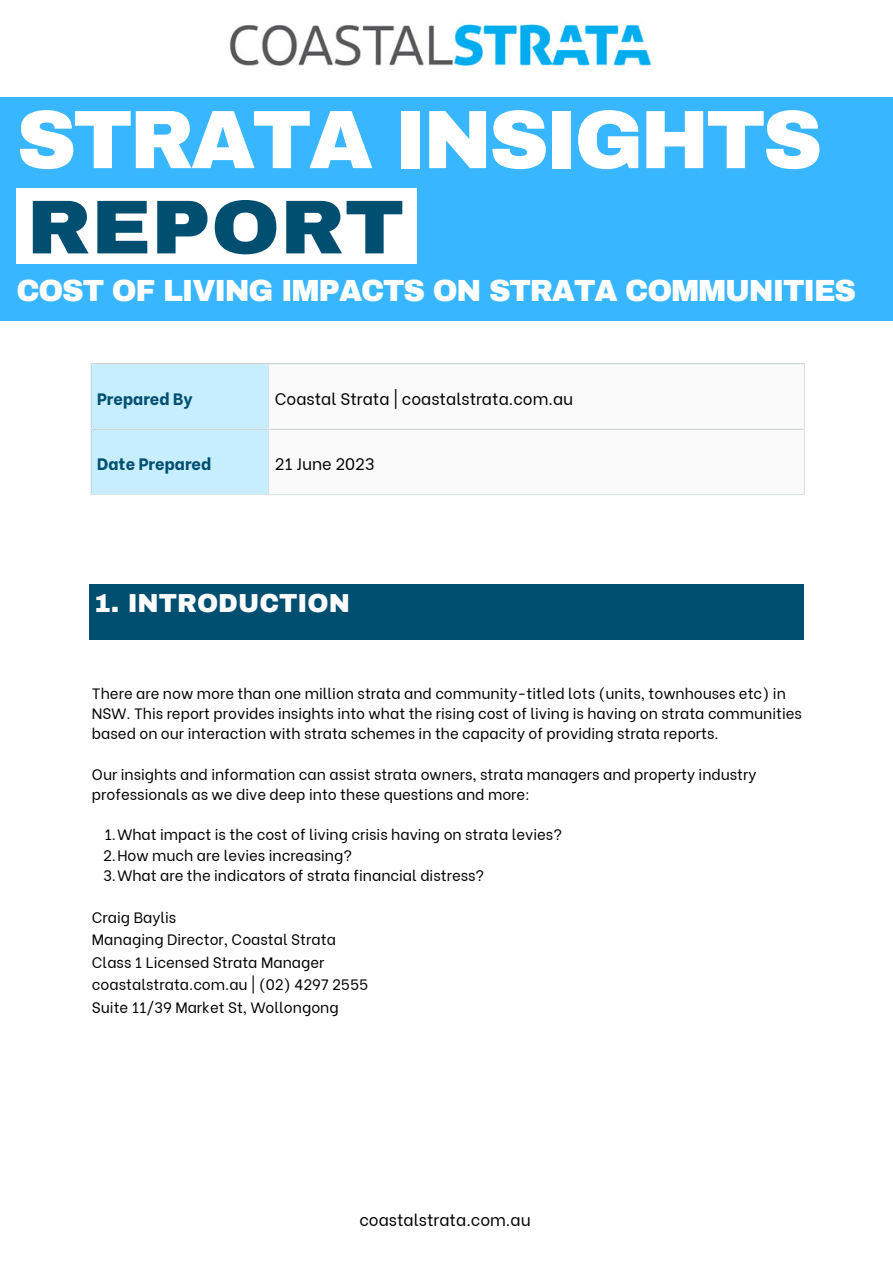
<style>
.page{position:relative;width:893px;height:1264px;background:#fff}
.page>*{position:absolute;margin:0;border:0;box-sizing:border-box;transform-origin:0 0}
.t1{font:900 82.95px "Archivo";letter-spacing:-.04em;color:#fff}
.t2{font:900 76.35px "Archivo";color:#004e70;scale:1.09 1}
.t3{font:900 29.85px "Archivo";letter-spacing:-.04em;color:#fff}
.t4{font:900 25.5px "Archivo";color:#fff}
.t5{font:16.5px "Be Vietnam";color:#000}
.t6{font:800 16.5px "Be Vietnam";color:#014f70}
.t7{font:15px/20.2px "Be Vietnam";color:#000}
</style>
<div class="page">
<img style="left:229px;top:24px;width:422px;height:42px">
<div style="left:0;top:97px;width:892px;height:224px;background:#38b6ff"></div>
<div style="left:16px;top:189px;width:401px;height:75px;background:#fff"></div>
<div style="left:92px;top:364px;width:176px;height:130px;background:#c7eeff"></div>
<svg style="left:269px;top:364px;width:534px;height:130px"></svg>
<hr style="left:91px;top:364px;width:1px;height:130px;background:#e0e8eb">
<hr style="left:268px;top:364px;width:1px;height:130px;background:#e0e8eb">
<hr style="left:803px;top:364px;width:1px;height:130px;background:#e0e8eb">
<hr style="left:91px;top:363px;width:713px;height:1px;background:#e0e8eb">
<hr style="left:91px;top:428px;width:713px;height:1px;background:#e0e8eb">
<hr style="left:91px;top:494px;width:713px;height:1px;background:#e0e8eb">
<div style="left:89px;top:584px;width:714px;height:55px;background:#014f70"></div>
<p class="t1" style="left:16px;top:95px;width:807px">STRATA INSIGHTS</p>
<p class="t2" style="left:27px;top:186px;width:348px">REPORT</p>
<p class="t3" style="left:16px;top:275px;width:841px">COST OF LIVING IMPACTS ON STRATA COMMUNITIES</p>
<p class="t6" style="left:97px;top:385px;width:97px">Prepared By</p>
<p class="t5" style="left:275px;top:385px;width:300px">Coastal Strata | coastalstrata.com.au</p>
<p class="t6" style="left:97px;top:450px;width:115px">Date Prepared</p>
<p class="t5" style="left:275px;top:450px;width:101px">21 June 2023</p>
<p class="t4" style="left:94px;top:590px;width:258px">1. INTRODUCTION</p>
<p class="t7" style="left:92px;top:681px;width:711px">There are now more than one million strata and community-titled lots (units, townhouses etc) in<br>NSW. This report provides insights into what the rising cost of living is having on strata communities based on our interaction with strata schemes in the capacity of providing strata reports.</p>
<p class="t7" style="left:92px;top:762px;width:666px">Our insights and information can assist strata owners, strata managers and property industry professionals as we dive deep into these questions and more:</p>
<p class="t7" style="left:104px;top:823px;width:459px">1.What impact is the cost of living crisis having on strata levies?</p>
<p class="t7" style="left:103px;top:843px;width:250px">2.How much are levies increasing?</p>
<p class="t7" style="left:103px;top:863px;width:382px">3.What are the indicators of strata financial distress?</p>
<p class="t7" style="left:92px;top:905px;width:86px">Craig Baylis</p>
<p class="t7" style="left:92px;top:927px;width:245px">Managing Director, Coastal Strata</p>
<p class="t7" style="left:92px;top:950px;width:234px">Class 1 Licensed Strata Manager</p>
<p class="t7" style="left:92px;top:972px;width:277px">coastalstrata.com.au | (02) 4297 2555</p>
<p class="t7" style="left:92px;top:995px;width:248px">Suite 11/39 Market St, Wollongong</p>
<p class="t5" style="left:359px;top:1205px;width:173px">coastalstrata.com.au</p>
</div>
